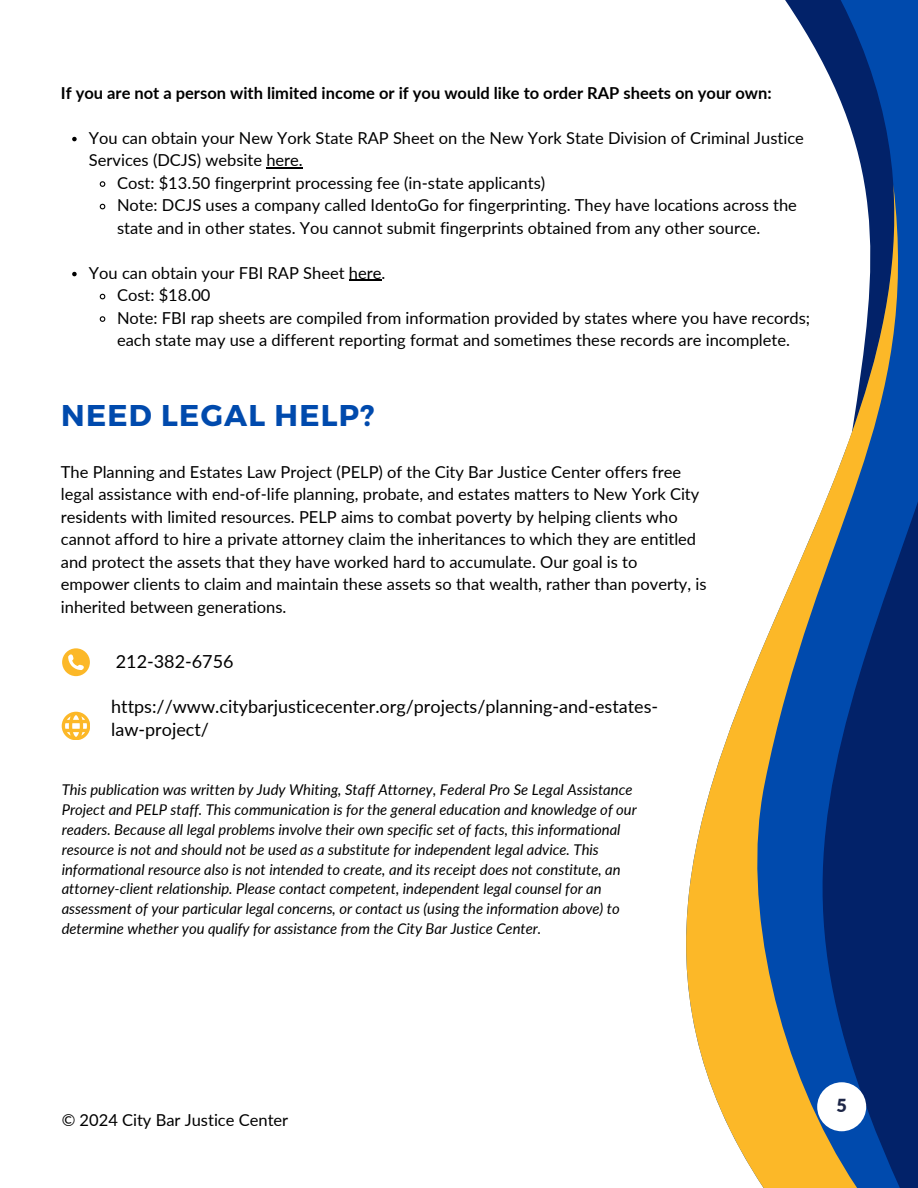
<style>
.page{position:relative;width:918px;height:1188px;background:#fff}
.page>*{position:absolute;margin:0;border:0;box-sizing:border-box;transform-origin:0 0}
.t1{font:700 30px "Montserrat";letter-spacing:.04em;color:#004aad}
.t2{font:18px/22.5px "Lato";color:#000}
.t3{font:900 18px "Lato";color:#1d2647}
.t4{font:16.5px/22.5px "Lato";color:#000}
.t5{font:700 16.5px "Lato";color:#000}
.t6{font:italic 14.85px/19.8px "Lato";color:#000}
</style>
<div class="page">
<svg style="left:785px;top:0;width:133px;height:184px"></svg>
<svg style="left:686px;top:184px;width:232px;height:1004px"></svg>
<svg style="left:804px;top:285px;width:114px;height:903px;background:#33568c"></svg>
<div style="left:817px;top:1082px;width:49px;height:49px;background:#fff;border-radius:50%"></div>
<svg style="left:62px;top:712px;width:28px;height:28px"></svg>
<svg style="left:62px;top:648px;width:28px;height:28px"></svg>
<svg style="left:72px;top:137px;width:5px;height:4px"></svg>
<hr style="left:266px;top:167px;width:37px;height:1px;background:#000">
<svg style="left:99px;top:181px;width:7px;height:6px"></svg>
<svg style="left:99px;top:203px;width:7px;height:7px"></svg>
<svg style="left:72px;top:272px;width:5px;height:4px"></svg>
<hr style="left:349px;top:280px;width:33px;height:1px;background:#000">
<svg style="left:99px;top:293px;width:7px;height:7px"></svg>
<svg style="left:99px;top:316px;width:7px;height:6px"></svg>
<p class="t5" style="left:61px;top:82px;width:712px">If you are not a person with limited income or if you would like to order RAP sheets on your own:</p>
<p class="t4" style="left:89px;top:126px;width:717px">You can obtain your New York State RAP Sheet on the New York State Division of Criminal Justice<br>Services (DCJS) website here.</p>
<h1 class="t4" style="left:117px;top:171px;width:430px">Cost: $13.50 fingerprint processing fee (in-state applicants)</h1>
<h3 class="t4" style="left:117px;top:193px;width:681px">Note: DCJS uses a company called IdentoGo for fingerprinting. They have locations across the state and in other states. You cannot submit fingerprints obtained from any other source.</h3>
<h3 class="t4" style="left:89px;top:261px;width:298px">You can obtain your FBI RAP Sheet here.</h3>
<h3 class="t4" style="left:117px;top:283px;width:95px">Cost: $18.00</h3>
<p class="t4" style="left:117px;top:306px;width:695px">Note: FBI rap sheets are compiled from information provided by states where you have records; each state may use a different reporting format and sometimes these records are incomplete.</p>
<p class="t1" style="left:61px;top:396px;width:315px">NEED LEGAL HELP?</p>
<p class="t4" style="left:61px;top:460px;width:647px">The Planning and Estates Law Project (PELP) of the City Bar Justice Center offers free legal assistance with end-of-life planning, probate, and estates matters to New York City residents with limited resources. PELP aims to combat poverty by helping clients who cannot afford to hire a private attorney claim the inheritances to which they are entitled and protect the assets that they have worked hard to accumulate. Our goal is to empower clients to claim and maintain these assets so that wealth, rather than poverty, is inherited between generations.</p>
<p class="t2" style="left:116px;top:650px;width:119px">212-382-6756</p>
<h2 class="t2" style="left:111px;top:695px;width:548px">https://www.citybarjusticecenter.org/projects/planning-and-estates&shy;law-project/</h2>
<p class="t6" style="left:62px;top:780px;width:577px">This publication was written by Judy Whiting, Staff Attorney, Federal Pro Se Legal Assistance Project and PELP staff. This communication is for the general education and knowledge of our readers. Because all legal problems involve their own specific set of facts, this informational resource is not and should not be used as a substitute for independent legal advice. This informational resource also is not intended to create, and its receipt does not constitute, an attorney-client relationship. Please contact competent, independent legal counsel for an assessment of your particular legal concerns, or contact us (using the information above) to determine whether you qualify for assistance from the City Bar Justice Center.</p>
<p class="t4" style="left:62px;top:1109px;width:228px">© 2024 City Bar Justice Center</p>
<p class="t3" style="left:836px;top:1095px;width:12px">5</p>
</div>
